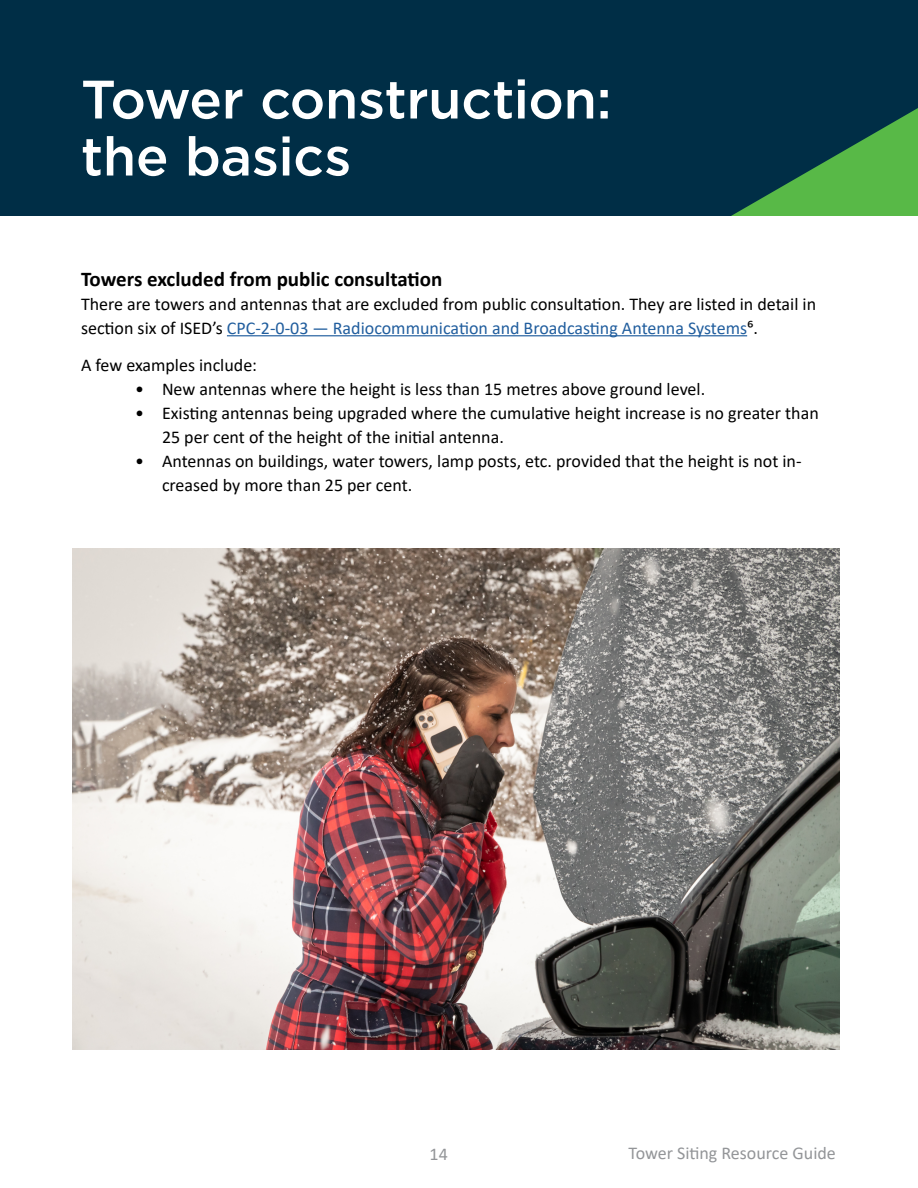
<style>
.page{position:relative;width:918px;height:1188px;background:#fff}
.page>*{position:absolute;margin:0;border:0;box-sizing:border-box;transform-origin:0 0}
.t1{font:500 54px/57px "Gotham";letter-spacing:-.01em;color:#fff}
.t2{font:700 21px "Calibri";color:#000}
.t3{font:18px/24px "Calibri";color:#000}
.t4{font:18px "Calibri";color:#939598}
.s1{color:#215e9e}
</style>
<div class="page">
<div style="left:0;top:0;width:918px;height:216px;background:#002e46"></div>
<svg style="left:731px;top:108px;width:187px;height:108px"></svg>
<hr style="left:227px;top:335px;width:520px;height:1px;background:#215e9e">
<img style="left:72px;top:549px;width:768px;height:500px">
<h1 class="t1" style="left:81px;top:70px;width:532px">Tower construction: the basics</h1>
<p class="t2" style="left:81px;top:264px;width:363px">Towers excluded from public consultation</p>
<p class="t3" style="left:81px;top:291px;width:737px">There are towers and antennas that are excluded from public consultation. They are listed in detail in section six of ISED’s <span class="s1">CPC-2-0-03 — Radiocommunication and Broadcasting Antenna Systems</span>⁶.</p>
<p class="t3" style="left:81px;top:353px;width:178px">A few examples include:</p>
<p class="t3" style="left:135px;top:377px;width:572px">• New antennas where the height is less than 15 metres above ground level.</p>
<p class="t3" style="left:162px;top:401px;width:658px;text-indent:-27px">• Existing antennas being upgraded where the cumulative height increase is no greater than<br>25 per cent of the height of the initial antenna.</p>
<p class="t3" style="left:162px;top:449px;width:641px;text-indent:-27px">• Antennas on buildings, water towers, lamp posts, etc. provided that the height is not in&shy;creased by more than 25 per cent.</p>
<p class="t4" style="left:430px;top:1141px;width:20px">14</p>
<p class="t4" style="left:628px;top:1140px;width:209px">Tower Siting Resource Guide</p>
</div>
